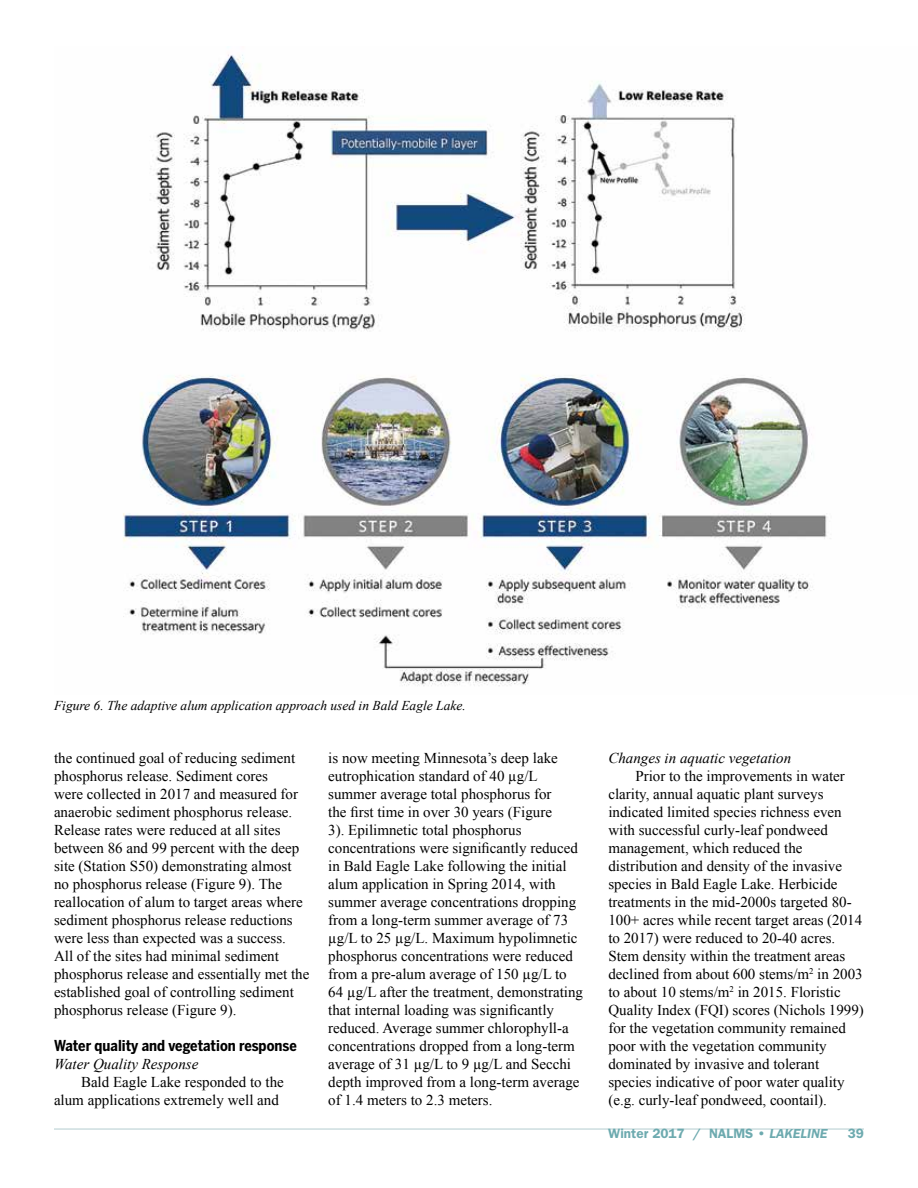
<style>
.page{position:relative;width:918px;height:1188px;background:#fff}
.page>*{position:absolute;margin:0;border:0;box-sizing:border-box;transform-origin:0 0}
.t1{font:15px/18px "Times New Roman";color:#000}
.t2{font:italic 15px "Times New Roman";color:#000}
.t3{font:700 15px "Benton Sans Cond";color:#000}
.t4{font:italic 13.5px "Times New Roman";color:#000}
.t5{font:600 13.5px "Franklin Gothic";color:#6daaaf}
.s1{font-style:italic}
</style>
<div class="page">
<hr style="left:54px;top:1128px;width:810px;height:2px;background:#ccdddf">
<img style="left:123px;top:54px;width:708px;height:632px">
<p class="t4" style="left:54px;top:696px;width:413px">Figure 6. The adaptive alum application approach used in Bald Eagle Lake.</p>
<p class="t1" style="left:54px;top:749px;width:257px">the continued goal of reducing sediment phosphorus release. Sediment cores<br>were collected in 2017 and measured for anaerobic sediment phosphorus release.<br>Release rates were reduced at all sites between 86 and 99 percent with the deep site (Station S50) demonstrating almost no phosphorus release (Figure 9). The reallocation of alum to target areas where sediment phosphorus release reductions were less than expected was a success.<br>All of the sites had minimal sediment phosphorus release and essentially met the established goal of controlling sediment phosphorus release (Figure 9).</p>
<p class="t3" style="left:54px;top:1036px;width:244px">Water quality and vegetation response</p>
<p class="t2" style="left:54px;top:1054px;width:146px">Water Quality Response</p>
<p class="t1" style="left:54px;top:1073px;width:231px;text-indent:27px">Bald Eagle Lake responded to the alum applications extremely well and</p>
<p class="t1" style="left:328px;top:749px;width:256px">is now meeting Minnesota’s deep lake eutrophication standard of 40 µg/L summer average total phosphorus for<br>the first time in over 30 years (Figure<br>3). Epilimnetic total phosphorus concentrations were significantly reduced in Bald Eagle Lake following the initial alum application in Spring 2014, with summer average concentrations dropping from a long-term summer average of 73 µg/L to 25 µg/L. Maximum hypolimnetic phosphorus concentrations were reduced from a pre-alum average of 150 µg/L to 64 µg/L after the treatment, demonstrating that internal loading was significantly reduced. Average summer chlorophyll-a concentrations dropped from a long-term average of 31 µg/L to 9 µg/L and Secchi depth improved from a long-term average of 1.4 meters to 2.3 meters.</p>
<p class="t2" style="left:608px;top:748px;width:184px">Changes in aquatic vegetation</p>
<p class="t1" style="left:608px;top:767px;width:257px;text-indent:27px">Prior to the improvements in water clarity, annual aquatic plant surveys indicated limited species richness even with successful curly-leaf pondweed management, which reduced the distribution and density of the invasive species in Bald Eagle Lake. Herbicide treatments in the mid-2000s targeted 80- 100+ acres while recent target areas (2014 to 2017) were reduced to 20-40 acres.<br>Stem density within the treatment areas declined from about 600 stems/m<sup>2</sup> in 2003 to about 10 stems/m<sup>2</sup> in 2015. Floristic Quality Index (FQI) scores (Nichols 1999) for the vegetation community remained poor with the vegetation community dominated by invasive and tolerant species indicative of poor water quality (e.g. curly-leaf pondweed, coontail).</p>
<p class="t5" style="left:608px;top:1126px;width:221px">Winter 2017 / NALMS • <span class="s1">LAKELINE</span></p>
<p class="t5" style="left:848px;top:1126px;width:18px">39</p>
</div>
